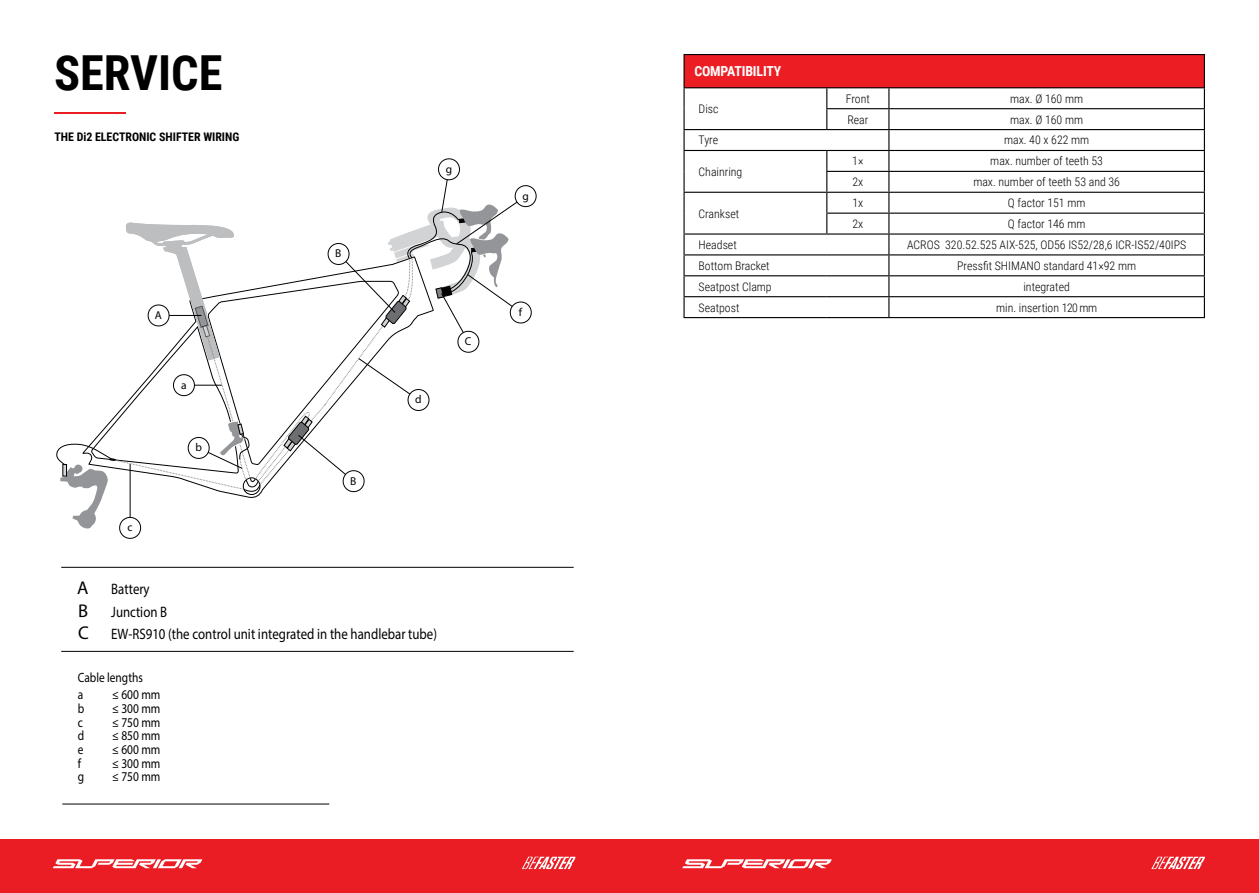
<style>
.page{position:relative;width:1259px;height:893px;background:#fff}
.page>*{position:absolute;margin:0;border:0;box-sizing:border-box;transform-origin:0 0}
.t1{font:700 48.3px "Roboto Condensed";color:#000}
.t2{font:15.15px/22.4px "Myriad Pro";color:#000;scale:.85 1}
.t3{font:700 13.8px "Roboto Condensed";letter-spacing:-.01em;color:#fff}
.t4{font:13.5px/16.8px "Myriad Pro";color:#000;scale:.85 1}
.t5{font:300 11.85px "Roboto Condensed";color:#000}
.t6{font:700 11.85px "Roboto Condensed";color:#000}
.t7{font:11.4px "Myriad Pro";color:#000}
.s1{font-size:18.45px}
</style>
<div class="page">
<div style="left:0;top:839px;width:642px;height:54px;background:#ea1d25"></div>
<div style="left:617px;top:839px;width:642px;height:54px;background:#ea1d25"></div>
<svg style="left:53px;top:859px;width:149px;height:9px"></svg>
<svg style="left:682px;top:859px;width:150px;height:9px"></svg>
<svg style="left:522px;top:857px;width:53px;height:12px"></svg>
<svg style="left:1151px;top:857px;width:54px;height:12px"></svg>
<hr style="left:54px;top:112px;width:71px;height:2px;background:#ea1d25">
<div style="left:684px;top:55px;width:520px;height:33px;background:#ed1d24"></div>
<hr style="left:683px;top:54px;width:144px;height:1px;background:#000">
<hr style="left:683px;top:55px;width:1px;height:32px;background:#000">
<hr style="left:827px;top:54px;width:62px;height:1px;background:#000">
<hr style="left:889px;top:54px;width:316px;height:1px;background:#000">
<hr style="left:1203px;top:55px;width:2px;height:32px;background:#000">
<hr style="left:683px;top:87px;width:144px;height:1px;background:#000">
<hr style="left:827px;top:87px;width:62px;height:1px;background:#000">
<hr style="left:889px;top:87px;width:316px;height:1px;background:#000">
<hr style="left:1203px;top:88px;width:2px;height:20px;background:#000">
<hr style="left:826px;top:108px;width:63px;height:1px;background:#000">
<svg style="left:826px;top:88px;width:1px;height:41px"></svg>
<hr style="left:889px;top:108px;width:316px;height:1px;background:#000">
<hr style="left:1203px;top:109px;width:2px;height:20px;background:#000">
<hr style="left:683px;top:129px;width:144px;height:1px;background:#000">
<hr style="left:827px;top:129px;width:62px;height:1px;background:#000">
<hr style="left:889px;top:129px;width:316px;height:1px;background:#000">
<hr style="left:1203px;top:130px;width:2px;height:20px;background:#000">
<hr style="left:683px;top:150px;width:144px;height:1px;background:#000">
<hr style="left:827px;top:150px;width:62px;height:1px;background:#000">
<hr style="left:889px;top:150px;width:316px;height:1px;background:#000">
<hr style="left:1203px;top:151px;width:2px;height:20px;background:#000">
<hr style="left:826px;top:171px;width:63px;height:1px;background:#000">
<hr style="left:889px;top:171px;width:316px;height:1px;background:#000">
<hr style="left:1203px;top:172px;width:2px;height:20px;background:#000">
<hr style="left:683px;top:192px;width:144px;height:1px;background:#000">
<hr style="left:827px;top:192px;width:62px;height:1px;background:#000">
<hr style="left:889px;top:192px;width:316px;height:1px;background:#000">
<hr style="left:1203px;top:193px;width:2px;height:20px;background:#000">
<hr style="left:826px;top:213px;width:63px;height:1px;background:#000">
<svg style="left:826px;top:151px;width:1px;height:82px"></svg>
<hr style="left:889px;top:213px;width:316px;height:1px;background:#000">
<hr style="left:683px;top:233px;width:144px;height:2px;background:#000">
<hr style="left:827px;top:233px;width:62px;height:2px;background:#000">
<hr style="left:889px;top:233px;width:316px;height:2px;background:#000">
<svg style="left:1203px;top:214px;width:2px;height:40px"></svg>
<hr style="left:683px;top:254px;width:144px;height:1px;background:#000">
<hr style="left:827px;top:254px;width:62px;height:1px;background:#000">
<hr style="left:889px;top:254px;width:316px;height:1px;background:#000">
<hr style="left:1203px;top:255px;width:2px;height:20px;background:#000">
<hr style="left:683px;top:275px;width:144px;height:1px;background:#000">
<hr style="left:827px;top:275px;width:62px;height:1px;background:#000">
<hr style="left:889px;top:275px;width:316px;height:1px;background:#000">
<hr style="left:1203px;top:276px;width:2px;height:20px;background:#000">
<hr style="left:683px;top:296px;width:144px;height:1px;background:#000">
<svg style="left:683px;top:88px;width:1px;height:229px"></svg>
<hr style="left:827px;top:296px;width:62px;height:1px;background:#000">
<hr style="left:889px;top:296px;width:316px;height:1px;background:#000">
<svg style="left:888px;top:88px;width:1px;height:229px"></svg>
<hr style="left:1203px;top:297px;width:2px;height:20px;background:#000">
<hr style="left:683px;top:317px;width:144px;height:1px;background:#000">
<hr style="left:827px;top:317px;width:62px;height:1px;background:#000">
<hr style="left:889px;top:317px;width:316px;height:1px;background:#000">
<hr style="left:61px;top:651px;width:513px;height:1px;background:#000">
<hr style="left:61px;top:567px;width:513px;height:1px;background:#000">
<hr style="left:62px;top:804px;width:267px;height:1px;background:#000">
<svg style="left:56px;top:158px;width:481px;height:381px"></svg>
<h1 class="t1" style="left:54px;top:39px;width:170px">SERVICE</h1>
<p class="t3" style="left:694px;top:62px;width:89px">COMPATIBILITY</p>
<p class="t5" style="left:698px;top:101px;width:21px">Disc</p>
<p class="t5" style="left:846px;top:90px;width:26px">Front</p>
<p class="t5" style="left:1010px;top:90px;width:74px">max. Ø 160 mm</p>
<p class="t5" style="left:847px;top:111px;width:23px">Rear</p>
<p class="t5" style="left:1010px;top:111px;width:74px">max. Ø 160 mm</p>
<p class="t6" style="left:54px;top:129px;width:186px">THE Di2 ELECTRONIC SHIFTER WIRING</p>
<p class="t7" style="left:446px;top:162px;width:8px">g</p>
<p class="t7" style="left:155px;top:308px;width:9px">A</p>
<p class="t7" style="left:181px;top:378px;width:7px">a</p>
<p class="t7" style="left:195px;top:440px;width:8px">b</p>
<p class="t7" style="left:128px;top:520px;width:7px">c</p>
<p class="t7" style="left:335px;top:246px;width:8px">B</p>
<p class="t7" style="left:350px;top:474px;width:8px">B</p>
<p class="t7" style="left:415px;top:392px;width:8px">d</p>
<p class="t2" style="left:77px;top:578px;width:425px"><span class="s1">A</span> Battery<br><span class="s1">B</span> Junction B<br><span class="s1">C</span> EW-RS910 (the control unit integrated in the handlebar tube)</p>
<p class="t4" style="left:78px;top:669px;width:78px">Cable lengths a</p>
<p class="t4" style="left:112px;top:686px;width:58px">≤ 600 mm</p>
<p class="t4" style="left:78px;top:700px;width:9px">b</p>
<p class="t4" style="left:112px;top:700px;width:58px">≤ 300 mm</p>
<p class="t4" style="left:78px;top:713px;width:8px">c</p>
<p class="t4" style="left:112px;top:713px;width:58px">≤ 750 mm</p>
<p class="t4" style="left:78px;top:727px;width:9px">d</p>
<p class="t4" style="left:112px;top:727px;width:58px">≤ 850 mm</p>
<p class="t4" style="left:78px;top:741px;width:8px">e</p>
<p class="t4" style="left:112px;top:741px;width:58px">≤ 600 mm</p>
<p class="t4" style="left:78px;top:755px;width:5px">f</p>
<p class="t4" style="left:112px;top:755px;width:58px">≤ 300 mm</p>
<p class="t4" style="left:78px;top:768px;width:9px">g</p>
<p class="t4" style="left:112px;top:768px;width:58px">≤ 750 mm</p>
<p class="t7" style="left:465px;top:334px;width:8px">C</p>
<p class="t7" style="left:522px;top:189px;width:8px">g</p>
<p class="t7" style="left:519px;top:305px;width:5px">f</p>
<p class="t5" style="left:698px;top:132px;width:21px">Tyre</p>
<p class="t5" style="left:1004px;top:132px;width:87px">max. 40 x 622 mm</p>
<p class="t5" style="left:698px;top:163px;width:45px">Chainring</p>
<p class="t5" style="left:852px;top:153px;width:13px">1×</p>
<p class="t5" style="left:990px;top:153px;width:114px">max. number of teeth 53</p>
<p class="t5" style="left:852px;top:174px;width:12px">2x</p>
<p class="t5" style="left:973px;top:174px;width:148px">max. number of teeth 53 and 36</p>
<p class="t5" style="left:698px;top:205px;width:42px">Crankset</p>
<p class="t5" style="left:852px;top:195px;width:12px">1x</p>
<p class="t5" style="left:1008px;top:195px;width:79px">Q factor 151 mm</p>
<p class="t5" style="left:852px;top:216px;width:12px">2x</p>
<p class="t5" style="left:1008px;top:216px;width:79px">Q factor 146 mm</p>
<p class="t5" style="left:698px;top:236px;width:40px">Headset</p>
<p class="t5" style="left:907px;top:236px;width:281px">ACROS 320.52.525 AIX-525, OD56 IS52/28,6 ICR-IS52/40IPS</p>
<p class="t5" style="left:698px;top:257px;width:72px">Bottom Bracket</p>
<p class="t5" style="left:957px;top:257px;width:180px">Pressfit SHIMANO standard 41×92 mm</p>
<p class="t5" style="left:698px;top:278px;width:75px">Seatpost Clamp</p>
<p class="t5" style="left:1023px;top:278px;width:48px">integrated</p>
<p class="t5" style="left:698px;top:299px;width:42px">Seatpost</p>
<p class="t5" style="left:996px;top:299px;width:102px">min. insertion 120 mm</p>
</div>
